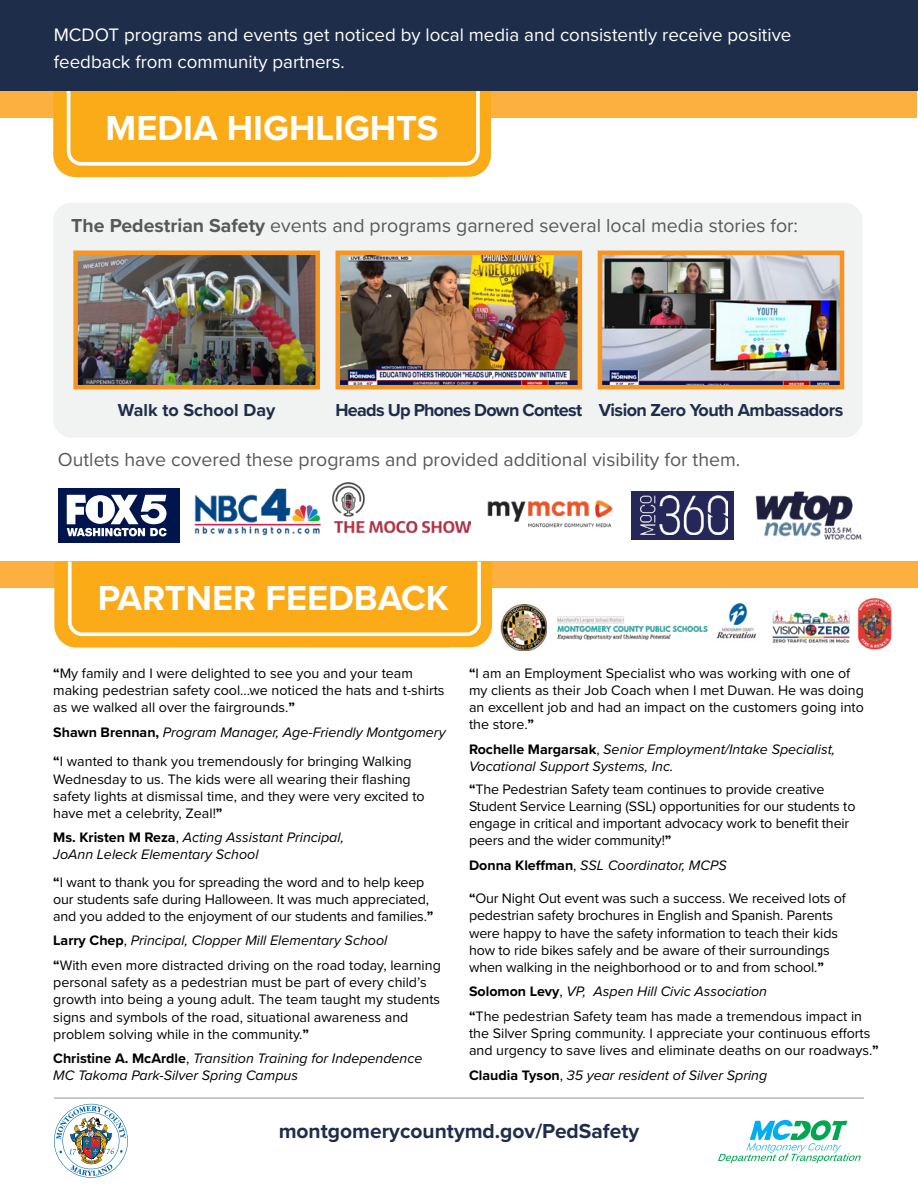
<style>
.page{position:relative;width:918px;height:1188px;background:#fff}
.page>*{position:absolute;margin:0;border:0;box-sizing:border-box;transform-origin:0 0}
.t1{font:700 36px "Proxima Nova";color:#fff}
.t2{font:700 21px "Proxima Nova";color:#1f2d4a}
.t3{font:19.5px "Proxima Nova";color:#58585a}
.t4{font:18.75px/27px "Proxima Nova";color:#fff}
.t5{font:700 18px "Proxima Nova";letter-spacing:-.03em;color:#1f2d4a}
.t6{font:700 18px "Proxima Nova";color:#1f2d4a}
.t7{font:14.25px/17.1px "Proxima Nova";color:#000}
.t8{font:italic 14.25px/17.1px "Proxima Nova";color:#000}
.s1{font-weight:700}
.s2{font-weight:700;font-style:normal}
.s3{font-style:normal}
</style>
<div class="page">
<div style="left:53px;top:203px;width:810px;height:235px;background:#f1f2f2;border-radius:18px"></div>
<div style="left:0;top:0;width:917px;height:91px;background:#1d2d4a"></div>
<div style="left:0;top:91px;width:916px;height:27px;background:#fcb040"></div>
<svg style="left:53px;top:90px;width:438px;height:87px;background:#f8ae26"></svg>
<div style="left:0;top:561px;width:918px;height:27px;background:#fcb040"></div>
<svg style="left:54px;top:561px;width:438px;height:87px;background:#fbb027"></svg>
<img style="left:78px;top:256px;width:237px;height:128px">
<div style="left:73px;top:251px;width:247px;height:138px;border:4px solid #f79520"></div>
<img style="left:341px;top:256px;width:236px;height:128px">
<div style="left:336px;top:251px;width:246px;height:138px;border:4px solid #f79520"></div>
<img style="left:603px;top:256px;width:236px;height:128px">
<div style="left:598px;top:251px;width:246px;height:138px;border:4px solid #f79520"></div>
<img style="left:194px;top:488px;width:127px;height:48px">
<img style="left:333px;top:483px;width:138px;height:50px">
<img style="left:487px;top:500px;width:126px;height:28px">
<div style="left:632px;top:491px;width:102px;height:48px;background:#242757"></div>
<img style="left:640px;top:496px;width:87px;height:38px">
<div style="left:58px;top:488px;width:121px;height:54px;background:#00154e"></div>
<svg style="left:67px;top:494px;width:100px;height:43px"></svg>
<img style="left:755px;top:491px;width:107px;height:49px">
<img style="left:716px;top:602px;width:41px;height:37px">
<img style="left:557px;top:616px;width:151px;height:24px">
<img style="left:501px;top:605px;width:45px;height:45px">
<img style="left:857px;top:598px;width:35px;height:52px">
<img style="left:772px;top:610px;width:78px;height:33px">
<svg style="left:718px;top:1120px;width:143px;height:43px"></svg>
<img style="left:54px;top:1104px;width:74px;height:74px">
<hr style="left:54px;top:1098px;width:810px;height:1px;background:#939598">
<p class="t4" style="left:54px;top:21px;width:739px">MCDOT programs and events get noticed by local media and consistently receive positive feedback from community partners.</p>
<p class="t1" style="left:106px;top:101px;width:334px">MEDIA HIGHLIGHTS</p>
<p class="t3" style="left:71px;top:211px;width:728px"><span class="s1">The Pedestrian Safety</span> events and programs garnered several local media stories for:</p>
<p class="t5" style="left:336px;top:396px;width:248px">Heads Up Phones Down Contest</p>
<p class="t5" style="left:599px;top:396px;width:246px">Vision Zero Youth Ambassadors</p>
<p class="t6" style="left:118px;top:396px;width:159px">Walk to School Day</p>
<p class="t3" style="left:58px;top:445px;width:684px">Outlets have covered these programs and provided additional visibility for them.</p>
<p class="t1" style="left:98px;top:572px;width:353px">PARTNER FEEDBACK</p>
<p class="t7" style="left:53px;top:664px;width:393px"><span class="s1">“</span>My family and I were delighted to see you and your team making pedestrian safety cool...we noticed the hats and t-shirts as we walked all over the fairgrounds.<span class="s1">”</span></p>
<p class="t8" style="left:53px;top:723px;width:394px"><span class="s2">Shawn Brennan,</span> Program Manager, Age-Friendly Montgomery</p>
<p class="t7" style="left:53px;top:753px;width:373px"><span class="s1">“</span>I wanted to thank you tremendously for bringing Walking Wednesday to us. The kids were all wearing their flashing safety lights at dismissal time, and they were very excited to have met a celebrity, Zeal!<span class="s1">”</span></p>
<p class="t8" style="left:53px;top:828px;width:292px"><span class="s2">Ms. Kristen M Reza</span><span class="s3">,</span> Acting Assistant Principal,<br>JoAnn Leleck Elementary School</p>
<p class="t7" style="left:53px;top:873px;width:382px"><span class="s1">“</span>I want to thank you for spreading the word and to help keep our students safe during Halloween. It was much appreciated, and you added to the enjoyment of our students and families.<span class="s1">”</span></p>
<p class="t8" style="left:53px;top:931px;width:336px"><span class="s2">Larry Chep</span><span class="s3">,</span> Principal, Clopper Mill Elementary School</p>
<p class="t7" style="left:53px;top:956px;width:389px"><span class="s1">“</span>With even more distracted driving on the road today, learning personal safety as a pedestrian must be part of every child’s growth into being a young adult. The team taught my students signs and symbols of the road, situational awareness and problem solving while in the community.<span class="s1">”</span></p>
<p class="t8" style="left:53px;top:1049px;width:371px"><span class="s2">Christine A. McArdle</span><span class="s3">,</span> Transition Training for Independence</p>
<p class="t8" style="left:53px;top:1066px;width:246px">MC Takoma Park-Silver Spring Campus</p>
<p class="t7" style="left:469px;top:664px;width:396px"><span class="s1">“</span>I am an Employment Specialist who was working with one of my clients as their Job Coach when I met Duwan. He was doing an excellent job and had an impact on the customers going into the store.<span class="s1">”</span></p>
<p class="t8" style="left:469px;top:740px;width:368px"><span class="s2">Rochelle Margarsak</span><span class="s3">,</span> Senior Employment/Intake Specialist,<br>Vocational Support Systems, Inc.</p>
<p class="t7" style="left:469px;top:780px;width:388px"><span class="s1">“</span>The Pedestrian Safety team continues to provide creative Student Service Learning (SSL) opportunities for our students to engage in critical and important advocacy work to benefit their peers and the wider community!<span class="s1">”</span></p>
<p class="t8" style="left:469px;top:856px;width:259px"><span class="s2">Donna Kleffman</span><span class="s3">,</span> SSL Coordinator, MCPS</p>
<p class="t7" style="left:469px;top:889px;width:378px"><span class="s1">“</span>Our Night Out event was such a success. We received lots of pedestrian safety brochures in English and Spanish. Parents were happy to have the safety information to teach their kids how to ride bikes safely and be aware of their surroundings when walking in the neighborhood or to and from school.<span class="s1">”</span></p>
<p class="t8" style="left:469px;top:982px;width:300px"><span class="s2">Solomon Levy</span><span class="s3">,</span> VP, Aspen Hill Civic Association</p>
<p class="t7" style="left:469px;top:1007px;width:411px"><span class="s1">“</span>The pedestrian Safety team has made a tremendous impact in the Silver Spring community. I appreciate your continuous efforts and urgency to save lives and eliminate deaths on our roadways.<span class="s1">”</span></p>
<p class="t8" style="left:469px;top:1066px;width:300px"><span class="s2">Claudia Tyson</span><span class="s3">,</span> 35 year resident of Silver Spring</p>
<p class="t2" style="left:279px;top:1115px;width:362px">montgomerycountymd.gov/PedSafety</p>
</div>
